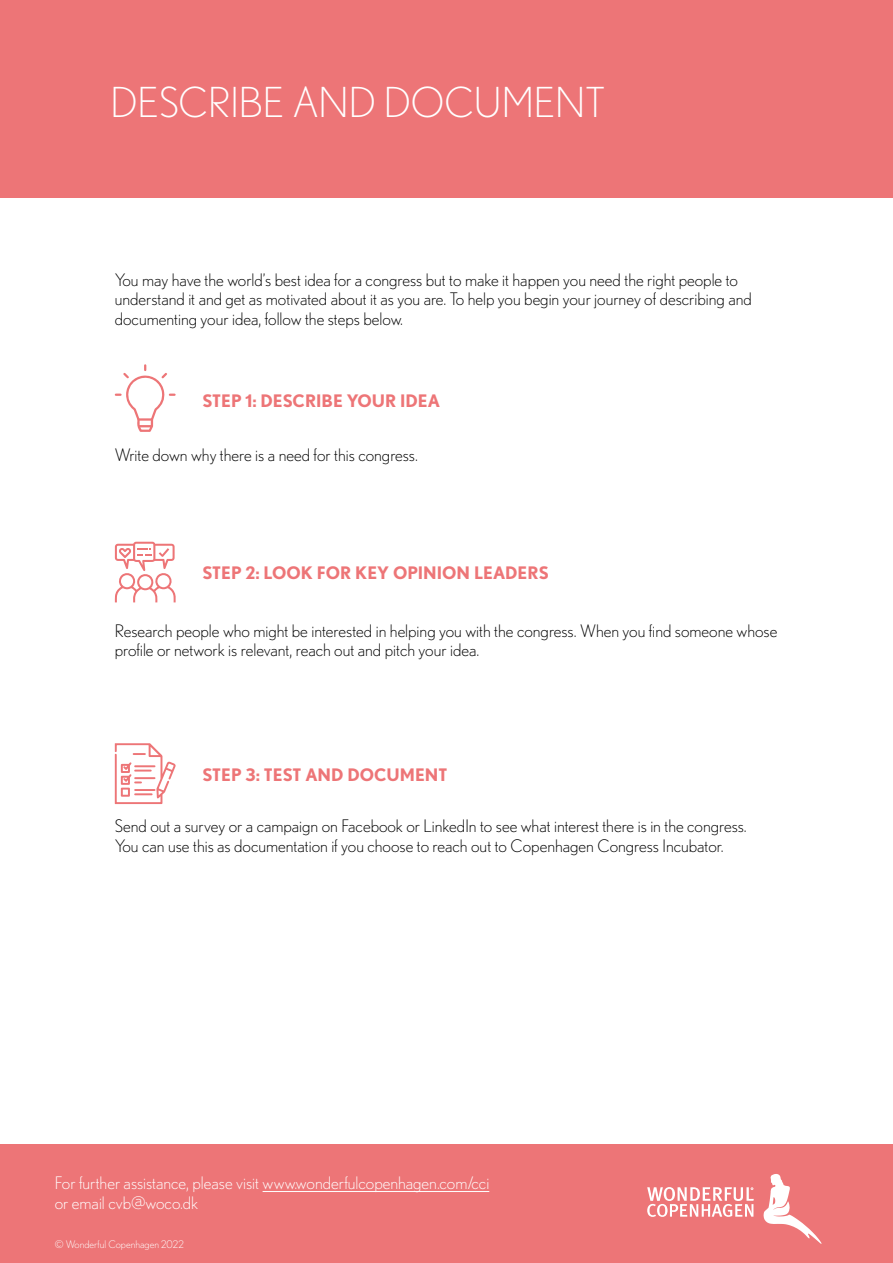
<style>
.page{position:relative;width:893px;height:1263px;background:#fff}
.page>*{position:absolute;margin:0;border:0;box-sizing:border-box;transform-origin:0 0}
.t1{font:300 41.25px "Nobel";color:#fff}
.t2{font:300 17.25px/19.5px "Nobel";color:#000}
.t3{font:300 17.25px/19.5px "Nobel";color:#fff}
.t4{font:700 17.25px "Nobel";color:#ed7577}
.t5{font:300 10.5px "Nobel";color:#fff}
</style>
<div class="page">
<div style="left:0;top:1144px;width:893px;height:119px;background:#ed7577"></div>
<svg style="left:763px;top:1174px;width:59px;height:70px"></svg>
<svg style="left:647px;top:1187px;width:107px;height:30px"></svg>
<hr style="left:263px;top:1191px;width:226px;height:1px;background:#fff">
<div style="left:0;top:0;width:893px;height:198px;background:#ed7577"></div>
<svg style="left:115px;top:364px;width:61px;height:68px"></svg>
<svg style="left:115px;top:743px;width:61px;height:61px"></svg>
<svg style="left:115px;top:542px;width:61px;height:60px"></svg>
<h1 class="t1" style="left:111px;top:79px;width:496px">DESCRIBE AND DOCUMENT</h1>
<p class="t2" style="left:115px;top:270px;width:638px">You may have the world’s best idea for a congress but to make it happen you need the right people to understand it and get as motivated about it as you are. To help you begin your journey of describing and documenting your idea, follow the steps below.</p>
<p class="t4" style="left:202px;top:391px;width:239px">STEP 1: DESCRIBE YOUR IDEA</p>
<p class="t2" style="left:115px;top:445px;width:305px">Write down why there is a need for this congress.</p>
<p class="t4" style="left:202px;top:562px;width:348px">STEP 2: LOOK FOR KEY OPINION LEADERS</p>
<p class="t2" style="left:115px;top:621px;width:664px">Research people who might be interested in helping you with the congress. When you find someone whose profile or network is relevant, reach out and pitch your idea.</p>
<p class="t4" style="left:202px;top:764px;width:246px">STEP 3: TEST AND DOCUMENT</p>
<p class="t2" style="left:115px;top:816px;width:633px">Send out a survey or a campaign on Facebook or LinkedIn to see what interest there is in the congress.<br>You can use this as documentation if you choose to reach out to Copenhagen Congress Incubator.</p>
<p class="t3" style="left:55px;top:1173px;width:436px">For further assistance, please visit www.wonderfulcopenhagen.com/cci or email cvb@woco.dk</p>
<p class="t5" style="left:55px;top:1238px;width:130px">© Wonderful Copenhagen 2022</p>
</div>
